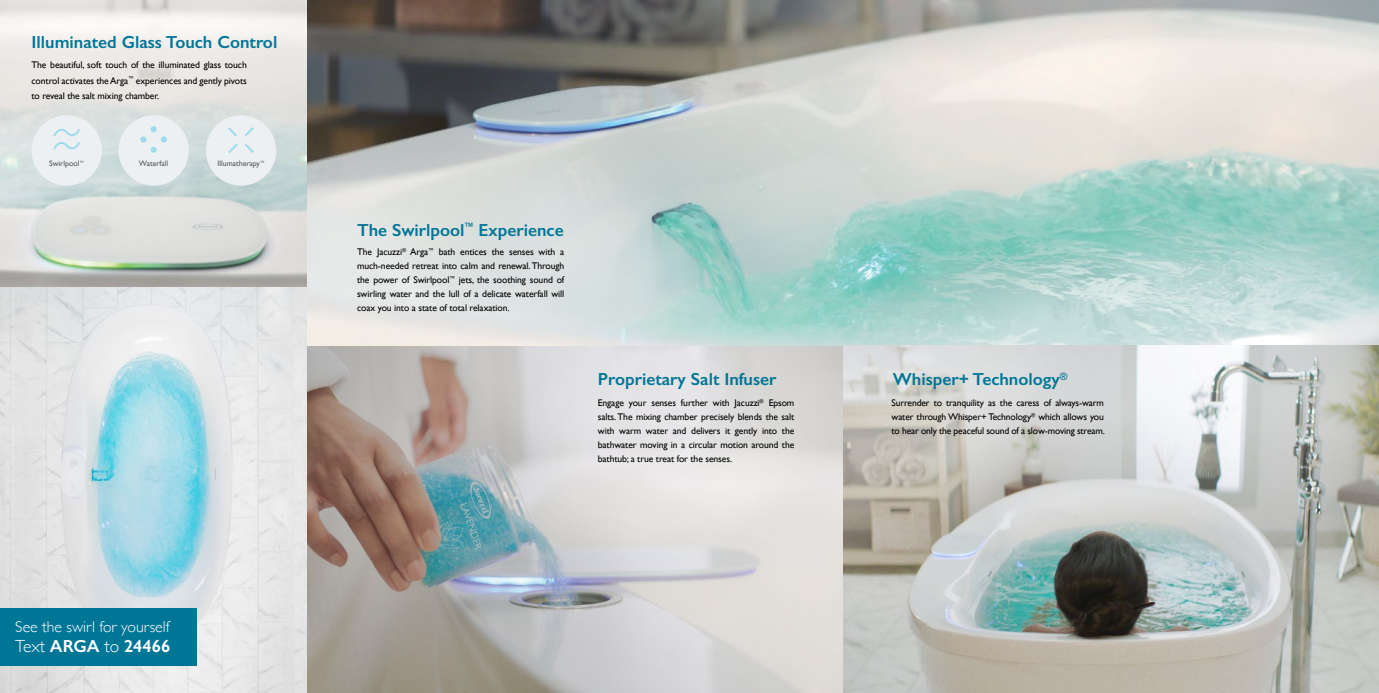
<style>
.page{position:relative;width:1379px;height:693px;background:#fff}
.page>*{position:absolute;margin:0;border:0;box-sizing:border-box;transform-origin:0 0}
.t1{font:600 17.5px "Gill Sans";color:#007697}
.t2{font:600 17.5px "Gill Sans";color:#fff}
.t3{font:300 15.75px "Gill Sans";color:#fff}
.t4{font:9.62px/14px "Gill Sans";letter-spacing:-.01em;color:#000;text-align:justify}
.t5{font:7.88px "Gill Sans";color:#54565a}
.t6{font:4.55px "Gill Sans";color:#54565a}
.s1{font-weight:300}
</style>
<div class="page">
<img style="left:0;top:0;width:1378px;height:693px">
<div style="left:0;top:608px;width:196px;height:57px;background:#007697"></div>
<div style="left:31px;top:115px;width:71px;height:71px;background:#edf0f2;border-radius:50%"></div>
<div style="left:118px;top:115px;width:71px;height:71px;background:#edf0f2;border-radius:50%"></div>
<div style="left:206px;top:115px;width:70px;height:71px;background:#edf0f2;border-radius:50%"></div>
<svg style="left:228px;top:127px;width:26px;height:26px"></svg>
<svg style="left:53px;top:128px;width:27px;height:22px"></svg>
<div style="left:150px;top:126px;width:7px;height:6px;background:#9fdbed;border-radius:50%"></div>
<div style="left:140px;top:136px;width:6px;height:7px;background:#9fdbed;border-radius:50%"></div>
<div style="left:161px;top:136px;width:6px;height:7px;background:#9fdbed;border-radius:50%"></div>
<div style="left:150px;top:147px;width:7px;height:6px;background:#9fdbed;border-radius:50%"></div>
<h1 class="t1" style="left:32px;top:32px;width:247px">Illuminated Glass Touch Control</h1>
<p class="t4" style="left:31px;top:57px;width:217px;line-height:15.8px">The beautiful, soft touch of the illuminated glass touch control activates the Arga<sup>™</sup> experiences and gently pivots to reveal the salt mixing chamber.</p>
<p class="t5" style="left:49px;top:159px;width:36px">Swirlpool<sup>™</sup></p>
<p class="t5" style="left:217px;top:159px;width:44px">Illumatherapy</p>
<p class="t5" style="left:139px;top:159px;width:31px">Waterfall</p>
<p class="t6" style="left:260px;top:159px;width:6px">™</p>
<h2 class="t3" style="left:15px;top:615px;width:156px">See the swirl for yourself</h2>
<h1 class="t2" style="left:15px;top:635px;width:156px"><span class="s1">Text</span> ARGA <span class="s1">to</span> 24466</h1>
<h1 class="t1" style="left:357px;top:219px;width:208px">The Swirlpool<sup>™</sup> Experience</h1>
<p class="t4" style="left:357px;top:245px;width:209px">The Jacuzzi<sup>®</sup> Arga<sup>™</sup> bath entices the senses with a much-needed retreat into calm and renewal. Through the power of Swirlpool<sup>™</sup> jets, the soothing sound of swirling water and the lull of a delicate waterfall will coax you into a state of total relaxation.</p>
<h1 class="t1" style="left:597px;top:369px;width:180px">Proprietary Salt Infuser</h1>
<p class="t4" style="left:597px;top:396px;width:198px">Engage your senses further with Jacuzzi<sup>®</sup> Epsom salts. The mixing chamber precisely blends the salt with warm water and delivers it gently into the bathwater moving in a circular motion around the bathtub; a true treat for the senses.</p>
<h1 class="t1" style="left:892px;top:369px;width:176px">Whisper+ Technology<sup>®</sup></h1>
<p class="t4" style="left:891px;top:396px;width:215px">Surrender to tranquility as the caress of always-warm water through Whisper+ Technology<sup>®</sup> which allows you to hear only the peaceful sound of a slow-moving stream.</p>
</div>
